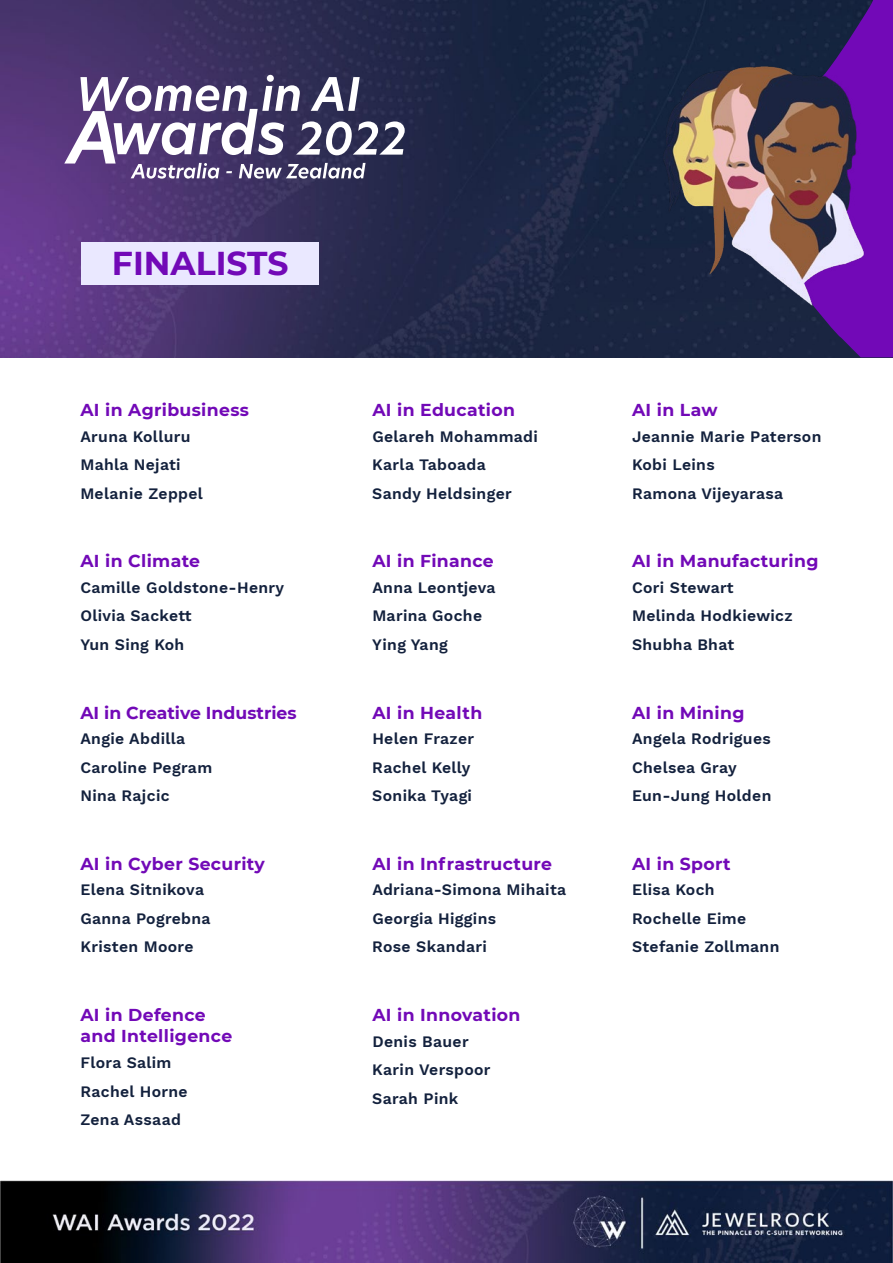
<style>
.page{position:relative;width:893px;height:1263px;background:#fff}
.page>*{position:absolute;margin:0;border:0;box-sizing:border-box;transform-origin:0 0}
.t1{font:700 33px "Montserrat";color:#7209b7}
.t2{font:700 17.25px/21px "Montserrat";letter-spacing:.02em;color:#7209b7}
.t3{font:700 17.25px "Montserrat";color:#7209b7}
.t4{font:15.75px/28.5px "Work Sans";letter-spacing:.02em;color:#13213d}
</style>
<div class="page">
<img style="left:0;top:0;width:737px;height:357px">
<img style="left:0;top:1180px;width:893px;height:83px">
<svg style="left:737px;top:0;width:156px;height:357px"></svg>
<div style="left:81px;top:243px;width:238px;height:42px;background:#eae8ff"></div>
<svg style="left:64px;top:75px;width:341px;height:104px"></svg>
<img style="left:653px;top:53px;width:219px;height:259px">
<h1 class="t1" style="left:112px;top:240px;width:178px">FINALISTS</h1>
<p class="t2" style="left:80px;top:399px;width:170px">AI in Agribusiness</p>
<p class="t2" style="left:372px;top:399px;width:144px">AI in Education</p>
<p class="t2" style="left:632px;top:399px;width:87px">AI in Law</p>
<p class="t4" style="left:80px;top:421px;width:112px">Aruna Kolluru</p>
<p class="t4" style="left:372px;top:421px;width:167px">Gelareh Mohammadi</p>
<p class="t4" style="left:632px;top:421px;width:191px">Jeannie Marie Paterson</p>
<p class="t4" style="left:80px;top:450px;width:102px">Mahla Nejati</p>
<p class="t4" style="left:372px;top:450px;width:115px">Karla Taboada</p>
<p class="t4" style="left:632px;top:450px;width:84px">Kobi Leins</p>
<p class="t4" style="left:80px;top:478px;width:124px">Melanie Zeppel</p>
<p class="t4" style="left:372px;top:478px;width:141px">Sandy Heldsinger</p>
<p class="t4" style="left:632px;top:478px;width:153px">Ramona Vijeyarasa</p>
<p class="t2" style="left:80px;top:550px;width:121px">AI in Climate</p>
<p class="t2" style="left:372px;top:550px;width:123px">AI in Finance</p>
<p class="t2" style="left:632px;top:550px;width:188px">AI in Manufacturing</p>
<p class="t4" style="left:80px;top:573px;width:205px">Camille Goldstone-Henry</p>
<p class="t4" style="left:372px;top:573px;width:125px">Anna Leontjeva</p>
<p class="t4" style="left:632px;top:573px;width:103px">Cori Stewart</p>
<p class="t4" style="left:80px;top:601px;width:113px">Olivia Sackett</p>
<p class="t4" style="left:372px;top:601px;width:111px">Marina Goche</p>
<p class="t4" style="left:632px;top:601px;width:162px">Melinda Hodkiewicz</p>
<p class="t4" style="left:80px;top:630px;width:105px">Yun Sing Koh</p>
<p class="t4" style="left:372px;top:630px;width:77px">Ying Yang</p>
<p class="t4" style="left:632px;top:630px;width:104px">Shubha Bhat</p>
<p class="t3" style="left:80px;top:700px;width:218px">AI in Creative Industries</p>
<p class="t2" style="left:372px;top:701px;width:112px">AI in Health</p>
<p class="t2" style="left:632px;top:701px;width:114px">AI in Mining</p>
<p class="t4" style="left:80px;top:724px;width:133px">Angie Abdilla<br>Caroline Pegram<br>Nina Rajcic</p>
<p class="t4" style="left:372px;top:724px;width:103px">Helen Frazer</p>
<p class="t4" style="left:632px;top:724px;width:140px">Angela Rodrigues</p>
<p class="t4" style="left:372px;top:752px;width:100px">Rachel Kelly</p>
<p class="t4" style="left:632px;top:752px;width:106px">Chelsea Gray</p>
<p class="t4" style="left:372px;top:781px;width:101px">Sonika Tyagi</p>
<p class="t4" style="left:632px;top:781px;width:141px">Eun-Jung Holden</p>
<p class="t2" style="left:80px;top:852px;width:186px">AI in Cyber Security</p>
<p class="t2" style="left:372px;top:852px;width:181px">AI in Infrastructure</p>
<p class="t2" style="left:632px;top:852px;width:100px">AI in Sport</p>
<p class="t4" style="left:80px;top:875px;width:125px">Elena Sitnikova</p>
<p class="t4" style="left:372px;top:875px;width:195px">Adriana-Simona Mihaita</p>
<p class="t4" style="left:632px;top:875px;width:84px">Elisa Koch</p>
<p class="t4" style="left:80px;top:904px;width:132px">Ganna Pogrebna</p>
<p class="t4" style="left:372px;top:904px;width:125px">Georgia Higgins</p>
<p class="t4" style="left:632px;top:904px;width:116px">Rochelle Eime</p>
<p class="t4" style="left:80px;top:932px;width:115px">Kristen Moore</p>
<p class="t4" style="left:372px;top:932px;width:116px">Rose Skandari</p>
<p class="t4" style="left:632px;top:932px;width:149px">Stefanie Zollmann</p>
<p class="t2" style="left:80px;top:1004px;width:153px">AI in Defence and Intelligence</p>
<p class="t2" style="left:372px;top:1004px;width:150px">AI in Innovation</p>
<p class="t4" style="left:372px;top:1026px;width:98px">Denis Bauer</p>
<p class="t4" style="left:80px;top:1048px;width:93px">Flora Salim</p>
<p class="t4" style="left:372px;top:1055px;width:120px">Karin Verspoor</p>
<p class="t4" style="left:80px;top:1076px;width:109px">Rachel Horne</p>
<p class="t4" style="left:372px;top:1083px;width:88px">Sarah Pink</p>
<p class="t4" style="left:80px;top:1105px;width:102px">Zena Assaad</p>
</div>
